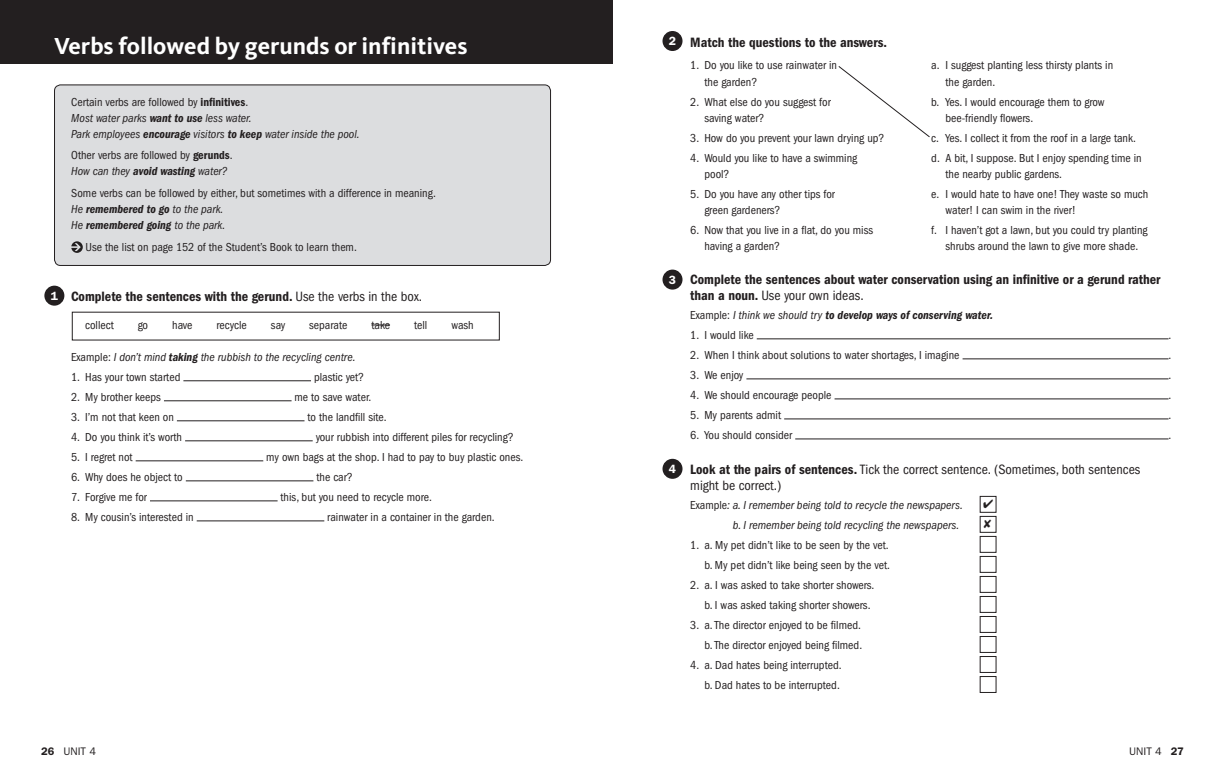
<style>
.page{position:relative;width:1225px;height:783px;background:#fff}
.page>*{position:absolute;margin:0;border:0;box-sizing:border-box;transform-origin:0 0}
.t1{font:700 24px "Kievit OT";color:#fff}
.t2{font:14px "ITC Franklin Gothic Std Dm Cd";color:#231f20}
.t3{font:condensed 14px/16px "ITC Franklin Gothic Std";color:#231f20}
.t4{font:condensed 12px/20px "ITC Franklin Gothic Std";color:#231f20;text-align:right}
.t5{font:italic condensed 12px/16px "ITC Franklin Gothic Std";color:#231f20}
.t6{font:12px/16px "ITC Franklin Gothic Std Dm Cd It";color:#231f20}
.t7{font:600 12px "ITC Franklin Gothic Std";color:#fff}
.t8{font:11px "ITC Franklin Gothic Std";color:#231f20}
.s1{font-style:normal}
.s2{font-family:"ITC Franklin Gothic Std Dm Cd";font-style:normal;font-stretch:normal}
.s3{font-family:"ITC Franklin Gothic Std Dm Cd It";font-style:normal;font-stretch:normal}
.s4{font-family:"ITC Franklin Gothic Std Dm Cd";font-stretch:normal}
.s5{font-style:italic}
.s6{font-family:"ITC Franklin Gothic Std Dm Cd It";font-stretch:normal}
.s7{font-family:"ITC Franklin Gothic Std";font-style:italic;font-stretch:condensed}
.s8{font-family:"ITC Franklin Gothic Std";font-stretch:condensed}
.s9{font-weight:600}
</style>
<div class="page">
<div style="left:0;top:0;width:612px;height:63px;background:#231f20"></div>
<div style="left:54px;top:85px;width:496px;height:180px;background:#dcdddf;border-radius:6px"></div>
<svg style="left:71px;top:241px;width:12px;height:12px"></svg>
<div style="left:54px;top:84px;width:497px;height:182px;border:1px solid #231f20;border-radius:6px"></div>
<div style="left:662px;top:31px;width:20px;height:20px;background:#231f20;border-radius:50%"></div>
<svg style="left:838px;top:66px;width:92px;height:71px"></svg>
<svg style="left:371px;top:324px;width:19px;height:1px"></svg>
<hr style="left:183px;top:380px;width:128px;height:1px;background:#231f20">
<hr style="left:164px;top:400px;width:127px;height:1px;background:#231f20">
<hr style="left:177px;top:420px;width:127px;height:1px;background:#231f20">
<hr style="left:185px;top:440px;width:128px;height:1px;background:#231f20">
<hr style="left:136px;top:460px;width:127px;height:1px;background:#231f20">
<hr style="left:186px;top:480px;width:127px;height:1px;background:#231f20">
<hr style="left:150px;top:500px;width:128px;height:1px;background:#231f20">
<hr style="left:197px;top:520px;width:127px;height:1px;background:#231f20">
<div style="left:44px;top:285px;width:20px;height:20px;background:#231f20;border-radius:50%"></div>
<hr style="left:757px;top:338px;width:411px;height:1px;background:#231f20">
<hr style="left:962px;top:358px;width:206px;height:1px;background:#231f20">
<hr style="left:746px;top:378px;width:422px;height:1px;background:#231f20">
<hr style="left:834px;top:398px;width:334px;height:1px;background:#231f20">
<hr style="left:784px;top:418px;width:384px;height:1px;background:#231f20">
<hr style="left:795px;top:438px;width:373px;height:1px;background:#231f20">
<div style="left:662px;top:269px;width:20px;height:20px;background:#231f20;border-radius:50%"></div>
<div style="left:980px;top:496px;width:16px;height:16px;border:1px solid #231f20"></div>
<div style="left:980px;top:516px;width:16px;height:16px;border:1px solid #231f20"></div>
<div style="left:980px;top:536px;width:16px;height:16px;border:1px solid #231f20"></div>
<div style="left:980px;top:556px;width:16px;height:16px;border:1px solid #231f20"></div>
<div style="left:980px;top:576px;width:16px;height:16px;border:1px solid #231f20"></div>
<div style="left:980px;top:596px;width:16px;height:16px;border:1px solid #231f20"></div>
<div style="left:662px;top:458px;width:20px;height:20px;background:#231f20;border-radius:50%"></div>
<h1 class="t1" style="left:54px;top:32px;width:415px">Verbs followed by gerunds or infinitives</h1>
<p class="t5" style="left:71px;top:94px;width:290px"><span class="s1">Certain verbs are followed by</span> <span class="s2">infinitives</span><span class="s1">.<br></span>Most water parks <span class="s3">want to use</span> less water.<br>Park employees <span class="s3">encourage</span> visitors <span class="s3">to keep</span> water inside the pool.</p>
<p class="t4" style="left:71px;top:147px;width:163px;line-height:16px;text-align:left">Other verbs are followed by <span class="s4">gerunds</span>.<br><span class="s5">How can they</span> <span class="s6">avoid wasting</span> <span class="s5">water?</span></p>
<p class="t4" style="left:71px;top:183px;width:366px">Some verbs can be followed by either, but sometimes with a difference in meaning.</p>
<p class="t6" style="left:71px;top:201px;width:155px"><span class="s7">He</span> remembered to go <span class="s7">to the park.<br>He</span> remembered going <span class="s7">to the park.</span></p>
<p class="t4" style="left:85px;top:237px;width:273px">Use the list on page 152 of the Student’s Book to learn them.</p>
<p class="t7" style="left:51px;top:288px;width:9px">1</p>
<p class="t2" style="left:71px;top:288px;width:353px">Complete the sentences with the gerund. <span class="s8">Use the verbs in the box.</span></p>
<p class="t4" style="left:85px;top:315px;width:30px">collect</p>
<p class="t4" style="left:138px;top:315px;width:12px">go</p>
<p class="t4" style="left:172px;top:315px;width:22px">have</p>
<p class="t4" style="left:216px;top:315px;width:32px">recycle</p>
<p class="t4" style="left:271px;top:315px;width:16px">say</p>
<p class="t4" style="left:309px;top:315px;width:40px">separate</p>
<p class="t4" style="left:371px;top:315px;width:20px">take</p>
<p class="t4" style="left:414px;top:315px;width:15px">tell</p>
<p class="t4" style="left:451px;top:315px;width:24px">wash</p>
<p class="t5" style="left:71px;top:349px;width:286px"><span class="s1">Example:</span> I don’t mind <span class="s3">taking</span> the rubbish to the recycling centre.</p>
<p class="t4" style="left:71px;top:367px;width:111px">1. Has your town started</p>
<p class="t4" style="left:314px;top:367px;width:52px">plastic yet?</p>
<p class="t4" style="left:71px;top:387px;width:91px">2. My brother keeps</p>
<p class="t4" style="left:294px;top:387px;width:78px">me to save water.</p>
<p class="t4" style="left:71px;top:407px;width:104px">3. I’m not that keen on</p>
<p class="t4" style="left:307px;top:407px;width:81px">to the landfill site.</p>
<p class="t4" style="left:71px;top:427px;width:113px">4. Do you think it’s worth</p>
<p class="t4" style="left:316px;top:427px;width:200px">your rubbish into different piles for recycling?</p>
<p class="t4" style="left:71px;top:447px;width:63px">5. I regret not</p>
<p class="t4" style="left:266px;top:447px;width:258px">my own bags at the shop. I had to pay to buy plastic ones.</p>
<p class="t4" style="left:71px;top:467px;width:113px">6. Why does he object to</p>
<p class="t4" style="left:316px;top:467px;width:38px">the car?</p>
<p class="t4" style="left:71px;top:487px;width:77px">7. Forgive me for</p>
<p class="t4" style="left:281px;top:487px;width:153px">this, but you need to recycle more.</p>
<p class="t4" style="left:71px;top:507px;width:124px">8. My cousin’s interested in</p>
<p class="t4" style="left:327px;top:507px;width:169px">rainwater in a container in the garden.</p>
<p class="t7" style="left:669px;top:34px;width:9px">2</p>
<p class="t2" style="left:690px;top:34px;width:198px">Match the questions to the answers.</p>
<p class="t4" style="left:690px;top:56px;width:148px">1. Do you like to use rainwater in</p>
<p class="t4" style="left:931px;top:56px;width:183px">a. I suggest planting less thirsty plants in</p>
<p class="t4" style="left:704px;top:72px;width:54px">the garden?</p>
<p class="t4" style="left:945px;top:72px;width:51px">the garden.</p>
<p class="t4" style="left:690px;top:92px;width:142px">2. What else do you suggest for</p>
<p class="t4" style="left:931px;top:92px;width:175px">b. Yes. I would encourage them to grow</p>
<p class="t4" style="left:704px;top:108px;width:62px">saving water?</p>
<p class="t4" style="left:945px;top:108px;width:89px">bee-friendly flowers.</p>
<p class="t4" style="left:690px;top:128px;width:196px">3. How do you prevent your lawn drying up?</p>
<p class="t4" style="left:931px;top:128px;width:206px">c. Yes. I collect it from the roof in a large tank.</p>
<p class="t4" style="left:690px;top:148px;width:169px">4. Would you like to have a swimming</p>
<p class="t4" style="left:931px;top:148px;width:212px">d. A bit, I suppose. But I enjoy spending time in</p>
<p class="t4" style="left:704px;top:164px;width:27px">pool?</p>
<p class="t4" style="left:945px;top:164px;width:118px">the nearby public gardens.</p>
<p class="t4" style="left:690px;top:184px;width:146px">5. Do you have any other tips for</p>
<p class="t4" style="left:931px;top:184px;width:218px">e. I would hate to have one! They waste so much</p>
<p class="t4" style="left:704px;top:200px;width:78px">green gardeners?</p>
<p class="t4" style="left:945px;top:200px;width:132px">water! I can swim in the river!</p>
<p class="t4" style="left:690px;top:220px;width:184px">6. Now that you live in a flat, do you miss</p>
<p class="t4" style="left:931px;top:220px;width:218px">f. I haven’t got a lawn, but you could try planting</p>
<p class="t4" style="left:704px;top:236px;width:77px">having a garden?</p>
<p class="t4" style="left:945px;top:236px;width:194px">shrubs around the lawn to give more shade.</p>
<p class="t7" style="left:669px;top:272px;width:9px">3</p>
<p class="t2" style="left:690px;top:271px;width:472px">Complete the sentences about water conservation using an infinitive or a gerund rather</p>
<p class="t3" style="left:690px;top:287px;width:175px"><span class="s4">than a noun.</span> Use your own ideas.</p>
<p class="t6" style="left:690px;top:307px;width:304px"><span class="s8">Example:</span> <span class="s7">I think we should try</span> to develop ways of conserving water.</p>
<p class="t4" style="left:690px;top:325px;width:65px">1. I would like</p>
<p class="t4" style="left:1168px;top:325px;width:4px">.</p>
<p class="t4" style="left:690px;top:345px;width:271px">2. When I think about solutions to water shortages, I imagine</p>
<p class="t4" style="left:1168px;top:345px;width:4px">.</p>
<p class="t4" style="left:690px;top:365px;width:55px">3. We enjoy</p>
<p class="t4" style="left:1168px;top:365px;width:4px">.</p>
<p class="t4" style="left:690px;top:385px;width:143px">4. We should encourage people</p>
<p class="t4" style="left:1168px;top:385px;width:4px">.</p>
<p class="t4" style="left:690px;top:405px;width:92px">5. My parents admit</p>
<p class="t4" style="left:1168px;top:405px;width:4px">.</p>
<p class="t4" style="left:690px;top:425px;width:103px">6. You should consider</p>
<p class="t4" style="left:1168px;top:425px;width:4px">.</p>
<p class="t7" style="left:669px;top:461px;width:9px">4</p>
<p class="t3" style="left:690px;top:462px;width:451px"><span class="s4">Look at the pairs of sentences.</span> Tick the correct sentence. (Sometimes, both sentences might be correct.)</p>
<p class="t5" style="left:690px;top:495px;width:274px;line-height:20px;text-align:right"><span class="s1">Example</span>: a. I remember being told to recycle the newspapers. b. I remember being told recycling the newspapers.</p>
<p class="t4" style="left:690px;top:535px;width:201px">1. a. My pet didn’t like to be seen by the vet. b. My pet didn’t like being seen by the vet.</p>
<p class="t4" style="left:704px;top:575px;width:171px;text-align:left;text-indent:-14px">2. a. I was asked to take shorter showers. b. I was asked taking shorter showers.</p>
<p class="t4" style="left:690px;top:615px;width:173px">3. a. The director enjoyed to be filmed. b. The director enjoyed being filmed.</p>
<p class="t4" style="left:690px;top:655px;width:153px">4. a. Dad hates being interrupted. b. Dad hates to be interrupted.</p>
<p class="t8" style="left:41px;top:744px;width:56px"><span class="s9">26</span> UNIT 4</p>
<p class="t8" style="left:1129px;top:744px;width:56px">UNIT 4 <span class="s9">27</span></p>
</div>
